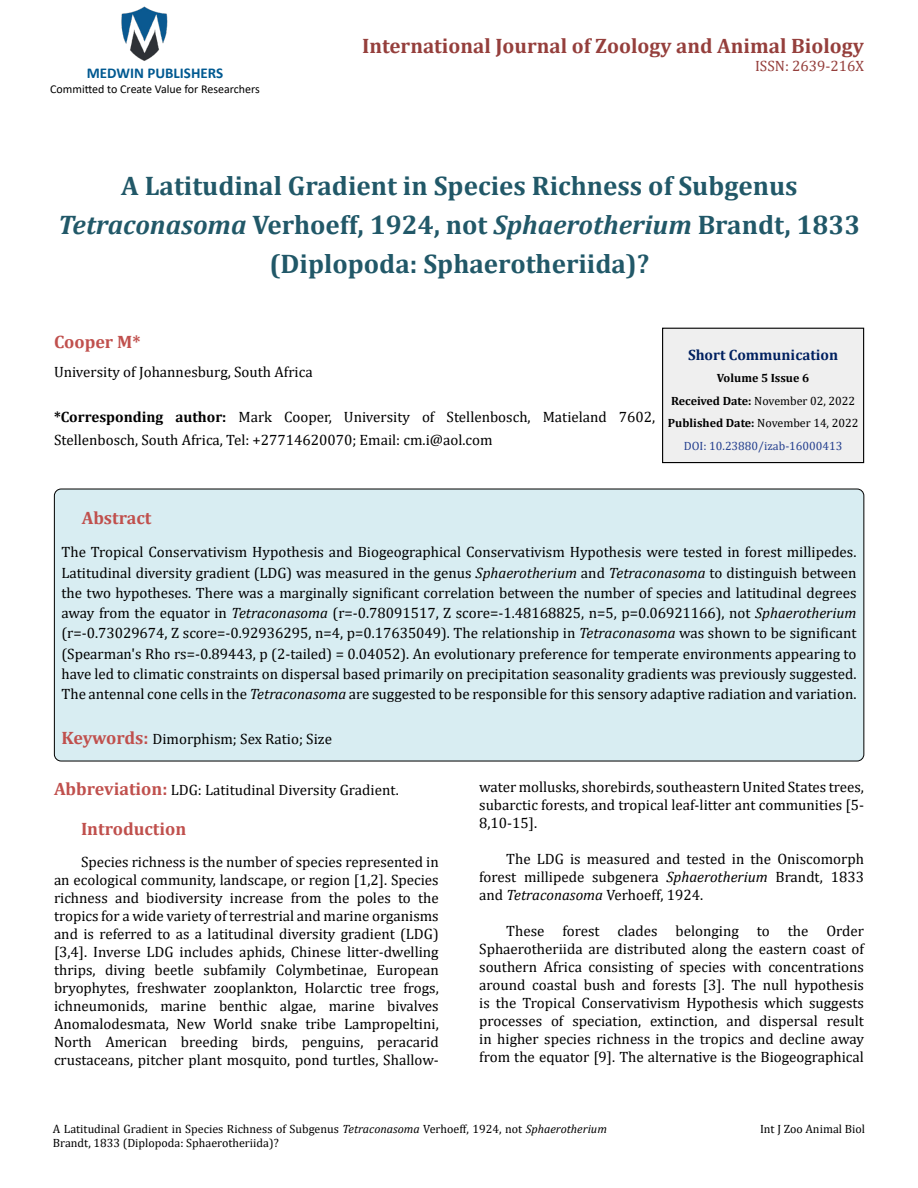
<style>
.page{position:relative;width:918px;height:1188px;background:#fff}
.page>*{position:absolute;margin:0;border:0;box-sizing:border-box;transform-origin:0 0}
.t1{font:700 27px/39px "Cambria";color:#215868;text-align:center}
.t2{font:700 21px "Cambria";color:#953f3c}
.t3{font:700 18px "Cambria";color:#c0504d}
.t4{font:15px/18px "Cambria";color:#000;text-align:justify}
.t5{font:700 15px "Cambria";color:#002060}
.t6{font:700 15px "Calibri";color:#005991}
.t7{font:15px "Cambria";color:#953f3c}
.t8{font:12px/14.4px "Cambria";color:#000}
.t9{font:700 12px/22.5px "Cambria";color:#000;text-align:center}
.t10{font:12px "Calibri";color:#000}
.s1{font-style:italic}
.s2{font-weight:700}
.s3{font-weight:400}
.s4{font-weight:400;color:#25408f}
.s5{font-weight:700;font-size:18px;color:#c0504d}
</style>
<div class="page">
<img style="left:121px;top:6px;width:47px;height:55px">
<div style="left:663px;top:328px;width:201px;height:135px;background:#efefef"></div>
<div style="left:662px;top:328px;width:202px;height:135px;border:1px solid #000"></div>
<div style="left:54px;top:489px;width:810px;height:272px;background:#d8edf2;border-radius:7px"></div>
<p class="t6" style="left:87px;top:63px;width:138px">MEDWIN PUBLISHERS</p>
<p class="t10" style="left:50px;top:80px;width:211px">Committed to Create Value for Researchers</p>
<h2 class="t2" style="left:362px;top:31px;width:503px">International Journal of Zoology and Animal Biology</h2>
<p class="t7" style="left:755px;top:57px;width:110px">ISSN: 2639-216X</p>
<h1 class="t1" style="left:58px;top:165px;width:804px">A Latitudinal Gradient in Species Richness of Subgenus<br><span class="s1">Tetraconasoma</span> Verhoeff, 1924, not <span class="s1">Sphaerotherium</span> Brandt, 1833 (Diplopoda: Sphaerotheriida)?</h1>
<p class="t3" style="left:54px;top:329px;width:88px">Cooper M*</p>
<p class="t4" style="left:54px;top:363px;width:260px">University of Johannesburg, South Africa</p>
<p class="t4" style="left:54px;top:406px;width:603px;line-height:22.5px"><span class="s2">*Corresponding author:</span> Mark Cooper, University of Stellenbosch, Matieland 7602,<br>Stellenbosch, South Africa, Tel: +27714620070; Email: cm.i@aol.com</p>
<p class="t5" style="left:688px;top:344px;width:152px">Short Communication</p>
<p class="t9" style="left:668px;top:367px;width:192px">Volume 5 Issue 6<br>Received Date: <span class="s3">November 02, 2022<br></span>Published Date: <span class="s3">November 14, 2022<br></span><span class="s4">DOI: 10.23880/izab-16000413</span></p>
<p class="t3" style="left:82px;top:505px;width:71px">Abstract</p>
<p class="t4" style="left:62px;top:542px;width:797px;line-height:20.2px">The Tropical Conservativism Hypothesis and Biogeographical Conservativism Hypothesis were tested in forest millipedes.<br>Latitudinal diversity gradient (LDG) was measured in the genus <span class="s1">Sphaerotherium</span> and <span class="s1">Tetraconasoma</span> to distinguish between the two hypotheses. There was a marginally significant correlation between the number of species and latitudinal degrees away from the equator in <span class="s1">Tetraconasoma</span> (r=-0.78091517, Z score=-1.48168825, n=5, p=0.06921166), not <span class="s1">Sphaerotherium </span>(r=-0.73029674, Z score=-0.92936295, n=4, p=0.17635049). The relationship in <span class="s1">Tetraconasoma</span> was shown to be significant (Spearman's Rho rs=-0.89443, p (2-tailed) = 0.04052). An evolutionary preference for temperate environments appearing to have led to climatic constraints on dispersal based primarily on precipitation seasonality gradients was previously suggested.<br>The antennal cone cells in the <span class="s1">Tetraconasoma</span> are suggested to be responsible for this sensory adaptive radiation and variation.</p>
<p class="t4" style="left:62px;top:730px;width:272px"><span class="s5">Keywords:</span> Dimorphism; Sex Ratio; Size</p>
<p class="t4" style="left:54px;top:781px;width:346px"><span class="s5">Abbreviation:</span> LDG: Latitudinal Diversity Gradient.</p>
<p class="t3" style="left:81px;top:816px;width:107px">Introduction</p>
<p class="t4" style="left:54px;top:853px;width:386px;text-indent:27px">Species richness is the number of species represented in an ecological community, landscape, or region [1,2]. Species richness and biodiversity increase from the poles to the tropics for a wide variety of terrestrial and marine organisms and is referred to as a latitudinal diversity gradient (LDG) [3,4]. Inverse LDG includes aphids, Chinese litter-dwelling thrips, diving beetle subfamily Colymbetinae, European bryophytes, freshwater zooplankton, Holarctic tree frogs, ichneumonids, marine benthic algae, marine bivalves Anomalodesmata, New World snake tribe Lampropeltini, North American breeding birds, penguins, peracarid crustaceans, pitcher plant mosquito, pond turtles, Shallow-</p>
<p class="t4" style="left:479px;top:778px;width:386px">water mollusks, shorebirds, southeastern United States trees, subarctic forests, and tropical leaf-litter ant communities [5- 8,10-15].</p>
<p class="t4" style="left:479px;top:850px;width:386px;text-indent:27px">The LDG is measured and tested in the Oniscomorph forest millipede subgenera <span class="s1">Sphaerotherium</span> Brandt, 1833 and <span class="s1">Tetraconasoma</span> Verhoeff, 1924.</p>
<p class="t4" style="left:479px;top:922px;width:386px;text-indent:27px">These forest clades belonging to the Order Sphaerotheriida are distributed along the eastern coast of southern Africa consisting of species with concentrations around coastal bush and forests [3]. The null hypothesis is the Tropical Conservativism Hypothesis which suggests processes of speciation, extinction, and dispersal result in higher species richness in the tropics and decline away from the equator [9]. The alternative is the Biogeographical</p>
<p class="t8" style="left:53px;top:1122px;width:556px">A Latitudinal Gradient in Species Richness of Subgenus <span class="s1">Tetraconasoma</span> Verhoeff, 1924, not <span class="s1">Sphaerotherium<br></span>Brandt, 1833 (Diplopoda: Sphaerotheriida)?</p>
<p class="t8" style="left:760px;top:1122px;width:106px">Int J Zoo Animal Biol</p>
</div>
